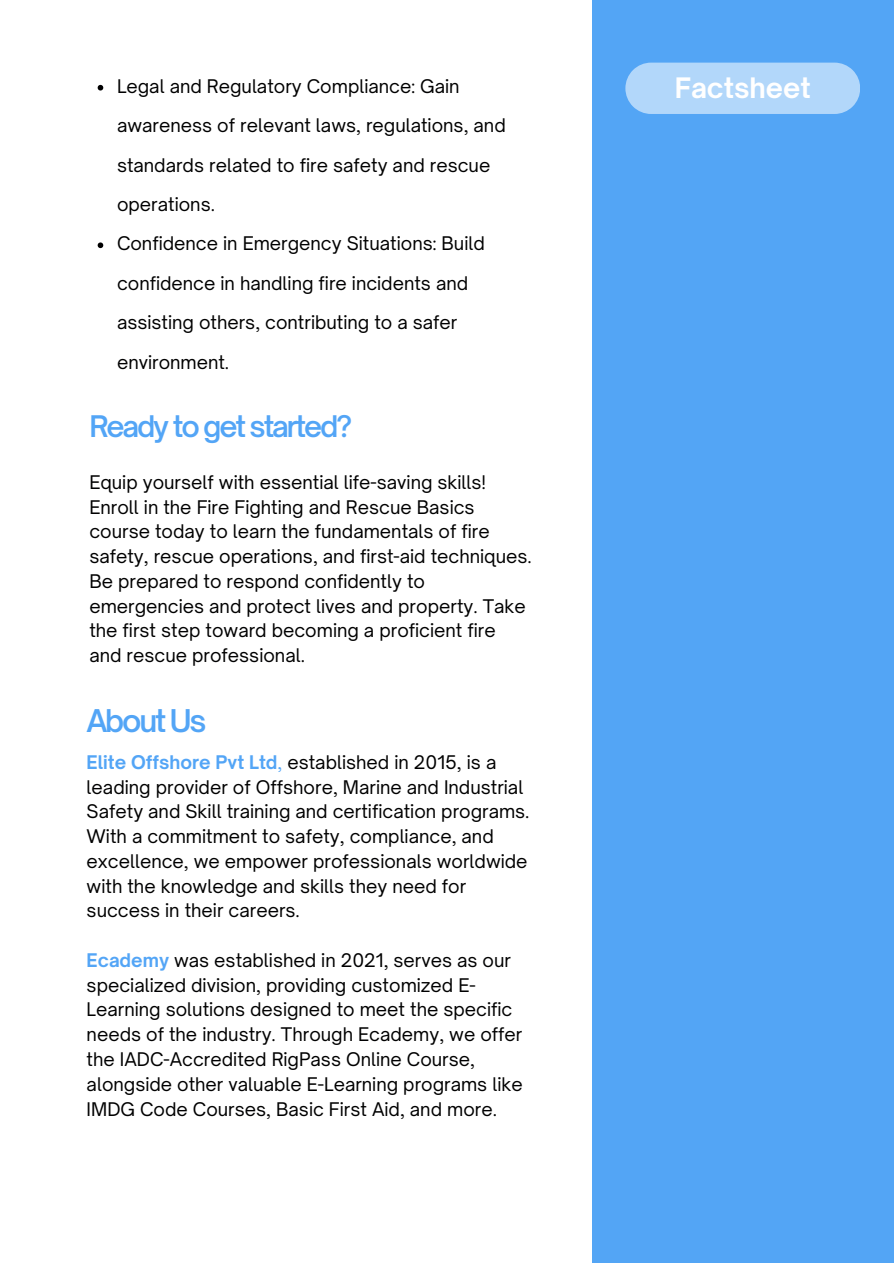
<style>
.page{position:relative;width:894px;height:1264px;background:#fff}
.page>*{position:absolute;margin:0;border:0;box-sizing:border-box;transform-origin:0 0}
.t1{font:600 30px "Open Sauce One";letter-spacing:-.075em;color:#53a5f6}
.t2{font:600 28.5px "Open Sauce One";letter-spacing:-.075em;color:#53a5f6}
.t3{font:700 27px "Open Sauce One";color:#fff}
.t4{font:18px/24.8px "Open Sauce One";color:#000001}
.s1{font-weight:700;color:#53a5f6}
.s2{color:#53a5f6}
</style>
<div class="page">
<svg style="left:98px;top:85px;width:5px;height:5px"></svg>
<svg style="left:98px;top:242px;width:5px;height:6px"></svg>
<div style="left:591px;top:0;width:302px;height:1262px;background:#53a5f5"></div>
<div style="left:625px;top:63px;width:235px;height:51px;background:#b2d7fa"></div>
<p class="t4" style="left:117px;top:66px;width:390px;line-height:39.3px">Legal and Regulatory Compliance: Gain awareness of relevant laws, regulations, and standards related to fire safety and rescue operations.</p>
<p class="t4" style="left:117px;top:224px;width:369px;line-height:39.3px">Confidence in Emergency Situations: Build confidence in handling fire incidents and assisting others, contributing to a safer environment.</p>
<p class="t2" style="left:89px;top:409px;width:264px">Ready to get started?</p>
<p class="t4" style="left:89px;top:469px;width:444px">Equip yourself with essential life-saving skills!<br>Enroll in the Fire Fighting and Rescue Basics course today to learn the fundamentals of fire safety, rescue operations, and first-aid techniques.<br>Be prepared to respond confidently to emergencies and protect lives and property. Take the first step toward becoming a proficient fire and rescue professional.</p>
<p class="t1" style="left:86px;top:702px;width:122px">About Us</p>
<h1 class="t4" style="left:87px;top:749px;width:444px"><span class="s1">Elite Offshore Pvt Ltd</span><span class="s2">,</span> established in 2015, is a leading provider of Offshore, Marine and Industrial Safety and Skill training and certification programs.<br>With a commitment to safety, compliance, and excellence, we empower professionals worldwide with the knowledge and skills they need for success in their careers.</h1>
<p class="t4" style="left:87px;top:947px;width:437px"><span class="s1">Ecademy</span> was established in 2021, serves as our specialized division, providing customized E-Learning solutions designed to meet the specific needs of the industry. Through Ecademy, we offer the IADC-Accredited RigPass Online Course, alongside other valuable E-Learning programs like IMDG Code Courses, Basic First Aid, and more.</p>
<h2 class="t3" style="left:674px;top:71px;width:138px">Factsheet</h2>
</div>
